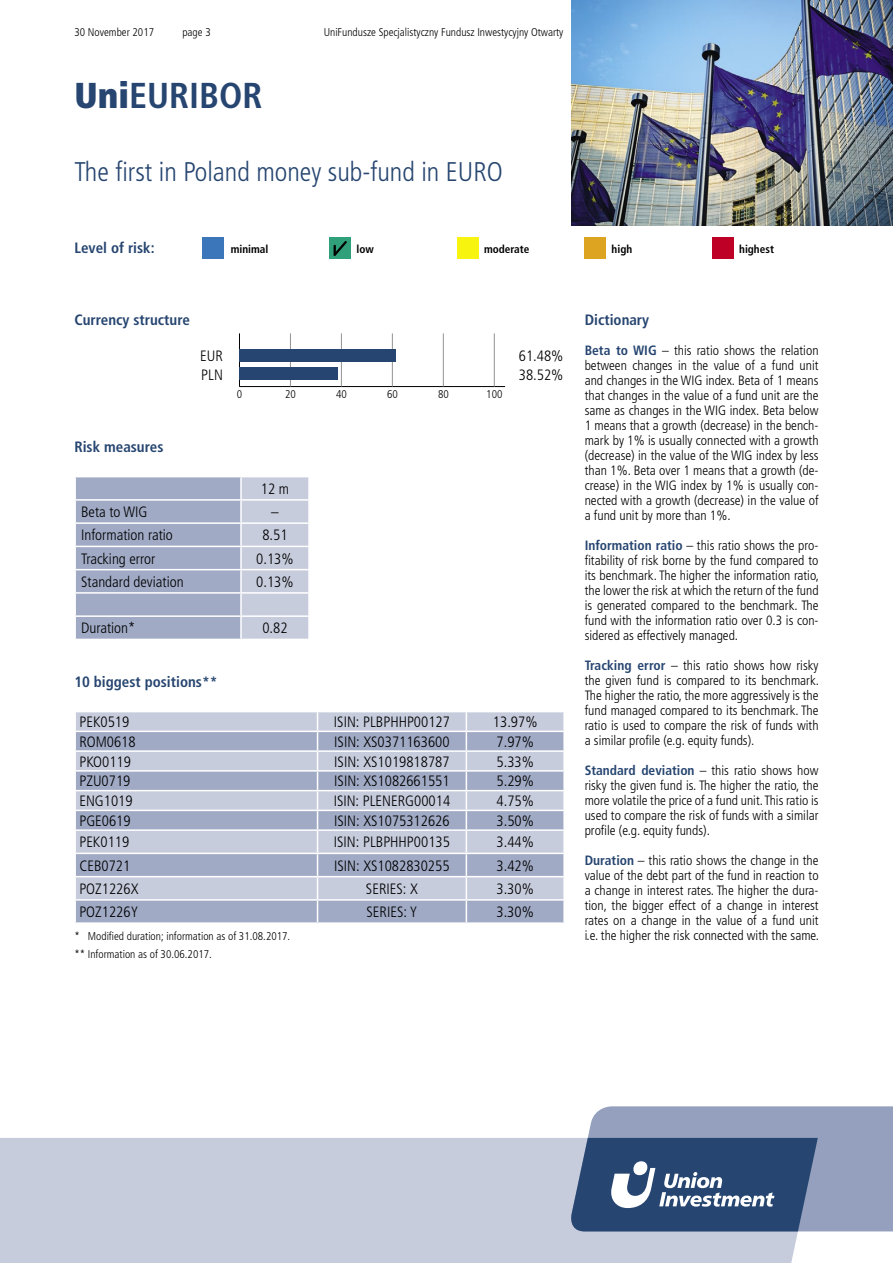
<style>
.page{position:relative;width:893px;height:1263px;background:#fff}
.page>*{position:absolute;margin:0;border:0;box-sizing:border-box;transform-origin:0 0}
.t1{font:700 condensed 36px "Frutiger LT Pro";color:#264570}
.t2{font:300 condensed 27px "Frutiger LT Pro";color:#264570}
.t3{font:300 condensed 15px/18.1px "Frutiger LT Pro";color:#000}
.t4{font:700 condensed 15px "Frutiger LT Pro";color:#264570}
.t5{font:300 condensed 13.5px/15px "Frutiger LT Pro";color:#000;text-align:justify}
.t6{font:300 condensed 11.25px/18px "Frutiger LT Pro";color:#000}
.t7{font:700 condensed 11.25px "Frutiger LT Pro";color:#000}
.s1{font-weight:900}
.s2{font-weight:700;color:#264570}
</style>
<div class="page">
<div style="left:202px;top:238px;width:21px;height:21px;background:#3b76ba"></div>
<div style="left:330px;top:238px;width:21px;height:21px;background:#30a07a"></div>
<svg style="left:334px;top:241px;width:13px;height:15px"></svg>
<div style="left:457px;top:238px;width:21px;height:21px;background:#f7f410"></div>
<div style="left:585px;top:238px;width:21px;height:21px;background:#dda421"></div>
<div style="left:712px;top:238px;width:21px;height:21px;background:#be0027"></div>
<div style="left:0;top:1138px;width:818px;height:125px;background:#c7ccdd"></div>
<svg style="left:568px;top:1106px;width:325px;height:125px;background:#6a7d9e"></svg>
<img style="left:571px;top:0;width:322px;height:226px">
<svg style="left:76px;top:477px;width:232px;height:162px;background:#acb4cc"></svg>
<hr style="left:240px;top:477px;width:2px;height:22px;background:#fff">
<hr style="left:74px;top:499px;width:167px;height:2px;background:#fff">
<hr style="left:241px;top:499px;width:69px;height:2px;background:#fff">
<hr style="left:240px;top:501px;width:2px;height:21px;background:#fff">
<hr style="left:74px;top:522px;width:167px;height:2px;background:#fff">
<hr style="left:241px;top:522px;width:69px;height:2px;background:#fff">
<hr style="left:240px;top:524px;width:2px;height:22px;background:#fff">
<hr style="left:74px;top:546px;width:167px;height:1px;background:#fff">
<hr style="left:241px;top:546px;width:69px;height:1px;background:#fff">
<hr style="left:240px;top:547px;width:2px;height:22px;background:#fff">
<hr style="left:74px;top:569px;width:167px;height:1px;background:#fff">
<hr style="left:241px;top:569px;width:69px;height:1px;background:#fff">
<hr style="left:240px;top:570px;width:2px;height:22px;background:#fff">
<hr style="left:74px;top:592px;width:167px;height:2px;background:#fff">
<hr style="left:241px;top:592px;width:69px;height:2px;background:#fff">
<hr style="left:240px;top:594px;width:2px;height:21px;background:#fff">
<hr style="left:74px;top:615px;width:167px;height:2px;background:#fff">
<hr style="left:241px;top:615px;width:69px;height:2px;background:#fff">
<hr style="left:240px;top:617px;width:2px;height:22px;background:#fff">
<svg style="left:76px;top:712px;width:390px;height:19px;background:#c9cede"></svg>
<svg style="left:76px;top:732px;width:390px;height:190px;background:#b2bad0"></svg>
<hr style="left:74px;top:750px;width:244px;height:2px;background:#fff">
<hr style="left:318px;top:750px;width:148px;height:2px;background:#fff">
<hr style="left:74px;top:770px;width:244px;height:2px;background:#fff">
<hr style="left:318px;top:770px;width:148px;height:2px;background:#fff">
<hr style="left:74px;top:790px;width:244px;height:1px;background:#fff">
<hr style="left:318px;top:790px;width:148px;height:1px;background:#fff">
<hr style="left:74px;top:810px;width:244px;height:1px;background:#fff">
<hr style="left:318px;top:810px;width:148px;height:1px;background:#fff">
<hr style="left:74px;top:829px;width:244px;height:2px;background:#fff">
<hr style="left:318px;top:829px;width:148px;height:2px;background:#fff">
<hr style="left:74px;top:853px;width:244px;height:1px;background:#fff">
<hr style="left:318px;top:853px;width:148px;height:1px;background:#fff">
<hr style="left:74px;top:876px;width:244px;height:1px;background:#fff">
<hr style="left:318px;top:876px;width:148px;height:1px;background:#fff">
<hr style="left:74px;top:899px;width:244px;height:2px;background:#fff">
<hr style="left:318px;top:899px;width:148px;height:2px;background:#fff">
<svg style="left:317px;top:712px;width:1px;height:210px"></svg>
<svg style="left:466px;top:712px;width:98px;height:210px;background:#b9c0d4"></svg>
<hr style="left:563px;top:901px;width:2px;height:21px;background:#fff">
<hr style="left:239px;top:386px;width:266px;height:1px;background:#000">
<hr style="left:290px;top:333px;width:1px;height:54px;background:#939393">
<hr style="left:341px;top:333px;width:1px;height:54px;background:#939393">
<hr style="left:392px;top:333px;width:1px;height:54px;background:#939393">
<hr style="left:443px;top:333px;width:1px;height:54px;background:#939393">
<hr style="left:494px;top:333px;width:1px;height:54px;background:#939393">
<hr style="left:239px;top:333px;width:1px;height:54px;background:#000">
<div style="left:239px;top:349px;width:157px;height:12px;background:#264570"></div>
<div style="left:239px;top:367px;width:98px;height:12px;background:#264570"></div>
<p class="t6" style="left:74px;top:23px;width:81px">30 November 2017</p>
<p class="t6" style="left:182px;top:23px;width:30px">page 3</p>
<p class="t6" style="left:324px;top:23px;width:241px">UniFundusze Specjalistyczny Fundusz Inwestycyjny Otwarty</p>
<h1 class="t1" style="left:74px;top:75px;width:190px"><span class="s1">Uni</span>EURIBOR</h1>
<h2 class="t2" style="left:74px;top:156px;width:430px">The first in Poland money sub-fund in EURO</h2>
<p class="t4" style="left:74px;top:239px;width:82px">Level of risk:</p>
<p class="t7" style="left:231px;top:242px;width:39px">minimal</p>
<p class="t7" style="left:356px;top:242px;width:19px">low</p>
<p class="t7" style="left:484px;top:242px;width:47px">moderate</p>
<p class="t7" style="left:612px;top:242px;width:22px">high</p>
<p class="t7" style="left:739px;top:242px;width:36px">highest</p>
<p class="t4" style="left:74px;top:311px;width:117px">Currency structure</p>
<p class="t4" style="left:585px;top:311px;width:66px">Dictionary</p>
<p class="t5" style="left:585px;top:343px;width:235px"><span class="s2">Beta to WIG</span> – this ratio shows the relation between changes in the value of a fund unit and changes in the WIG index. Beta of 1 means that changes in the value of a fund unit are the same as changes in the WIG index. Beta below 1 means that a growth (decrease) in the bench&shy;mark by 1% is usually connected with a growth (decrease) in the value of the WIG index by less than 1%. Beta over 1 means that a growth (de&shy;crease) in the WIG index by 1% is usually con&shy;nected with a growth (decrease) in the value of a fund unit by more than 1%.</p>
<p class="t5" style="left:585px;top:538px;width:236px"><span class="s2">Information ratio</span> – this ratio shows the pro&shy;fitability of risk borne by the fund compared to its benchmark. The higher the information ratio, the lower the risk at which the return of the fund is generated compared to the benchmark. The fund with the information ratio over 0.3 is con&shy;sidered as effectively managed.</p>
<p class="t5" style="left:585px;top:658px;width:236px"><span class="s2">Tracking error</span> – this ratio shows how risky the given fund is compared to its benchmark.<br>The higher the ratio, the more aggressively is the fund managed compared to its benchmark. The ratio is used to compare the risk of funds with a similar profile (e.g. equity funds).</p>
<p class="t5" style="left:585px;top:763px;width:235px"><span class="s2">Standard deviation</span> – this ratio shows how risky the given fund is. The higher the ratio, the more volatile the price of a fund unit. This ratio is used to compare the risk of funds with a similar profile (e.g. equity funds).</p>
<p class="t5" style="left:585px;top:853px;width:236px"><span class="s2">Duration</span> – this ratio shows the change in the value of the debt part of the fund in reaction to a change in interest rates. The higher the dura&shy;tion, the bigger effect of a change in interest rates on a change in the value of a fund unit i.e. the higher the risk connected with the same.</p>
<p class="t3" style="left:200px;top:347px;width:24px">EUR<br>PLN</p>
<p class="t3" style="left:519px;top:347px;width:46px">61.48%<br>38.52%</p>
<p class="t6" style="left:237px;top:385px;width:7px">0</p>
<p class="t6" style="left:285px;top:385px;width:12px">20</p>
<p class="t6" style="left:336px;top:385px;width:12px">40</p>
<p class="t6" style="left:387px;top:385px;width:12px">60</p>
<p class="t6" style="left:438px;top:385px;width:12px">80</p>
<p class="t6" style="left:486px;top:385px;width:18px">100</p>
<p class="t4" style="left:74px;top:438px;width:91px">Risk measures</p>
<p class="t3" style="left:261px;top:480px;width:30px">12 m</p>
<p class="t3" style="left:81px;top:503px;width:68px">Beta to WIG</p>
<p class="t3" style="left:271px;top:503px;width:9px">–</p>
<p class="t3" style="left:81px;top:526px;width:93px">Information ratio</p>
<p class="t3" style="left:262px;top:526px;width:27px">8.51</p>
<p class="t3" style="left:81px;top:549px;width:76px">Tracking error</p>
<p class="t3" style="left:256px;top:549px;width:39px">0.13%</p>
<p class="t3" style="left:81px;top:573px;width:104px">Standard deviation</p>
<p class="t3" style="left:256px;top:573px;width:39px">0.13%</p>
<p class="t3" style="left:81px;top:619px;width:56px">Duration*</p>
<p class="t3" style="left:262px;top:619px;width:27px">0.82</p>
<p class="t4" style="left:74px;top:673px;width:145px">10 biggest positions**</p>
<p class="t3" style="left:79px;top:713px;width:51px">PEK0519</p>
<p class="t3" style="left:334px;top:713px;width:117px">ISIN: PLBPHHP00127</p>
<p class="t3" style="left:493px;top:713px;width:46px">13.97%</p>
<p class="t3" style="left:79px;top:733px;width:58px">ROM0618</p>
<p class="t3" style="left:334px;top:733px;width:117px">ISIN: XS0371163600</p>
<p class="t3" style="left:497px;top:733px;width:39px">7.97%</p>
<p class="t3" style="left:79px;top:752px;width:53px">PKO0119</p>
<p class="t3" style="left:334px;top:752px;width:117px">ISIN: XS1019818787</p>
<p class="t3" style="left:497px;top:752px;width:39px">5.33%</p>
<p class="t3" style="left:79px;top:772px;width:53px">PZU0719</p>
<p class="t3" style="left:334px;top:772px;width:117px">ISIN: XS1082661551</p>
<p class="t3" style="left:497px;top:772px;width:39px">5.29%</p>
<p class="t3" style="left:79px;top:792px;width:55px">ENG1019</p>
<p class="t3" style="left:334px;top:792px;width:118px">ISIN: PLENERG00014</p>
<p class="t3" style="left:497px;top:792px;width:39px">4.75%</p>
<p class="t3" style="left:79px;top:812px;width:53px">PGE0619</p>
<p class="t3" style="left:334px;top:812px;width:117px">ISIN: XS1075312626</p>
<p class="t3" style="left:497px;top:812px;width:39px">3.50%</p>
<p class="t3" style="left:79px;top:833px;width:51px">PEK0119</p>
<p class="t3" style="left:334px;top:833px;width:117px">ISIN: PLBPHHP00135</p>
<p class="t3" style="left:496px;top:833px;width:39px">3.44%</p>
<p class="t3" style="left:79px;top:856px;width:53px">CEB0721</p>
<p class="t3" style="left:334px;top:856px;width:117px">ISIN: XS1082830255</p>
<p class="t3" style="left:496px;top:856px;width:39px">3.42%</p>
<p class="t3" style="left:79px;top:880px;width:61px">POZ1226X</p>
<p class="t3" style="left:366px;top:880px;width:53px">SERIES: X</p>
<p class="t3" style="left:496px;top:880px;width:39px">3.30%</p>
<p class="t3" style="left:79px;top:903px;width:60px">POZ1226Y</p>
<p class="t3" style="left:366px;top:903px;width:52px">SERIES: Y</p>
<p class="t3" style="left:496px;top:903px;width:39px">3.30%</p>
<p class="t6" style="left:74px;top:927px;width:217px">* Modified duration; information as of 31.08.2017. ** Information as of 30.06.2017.</p>
</div>
